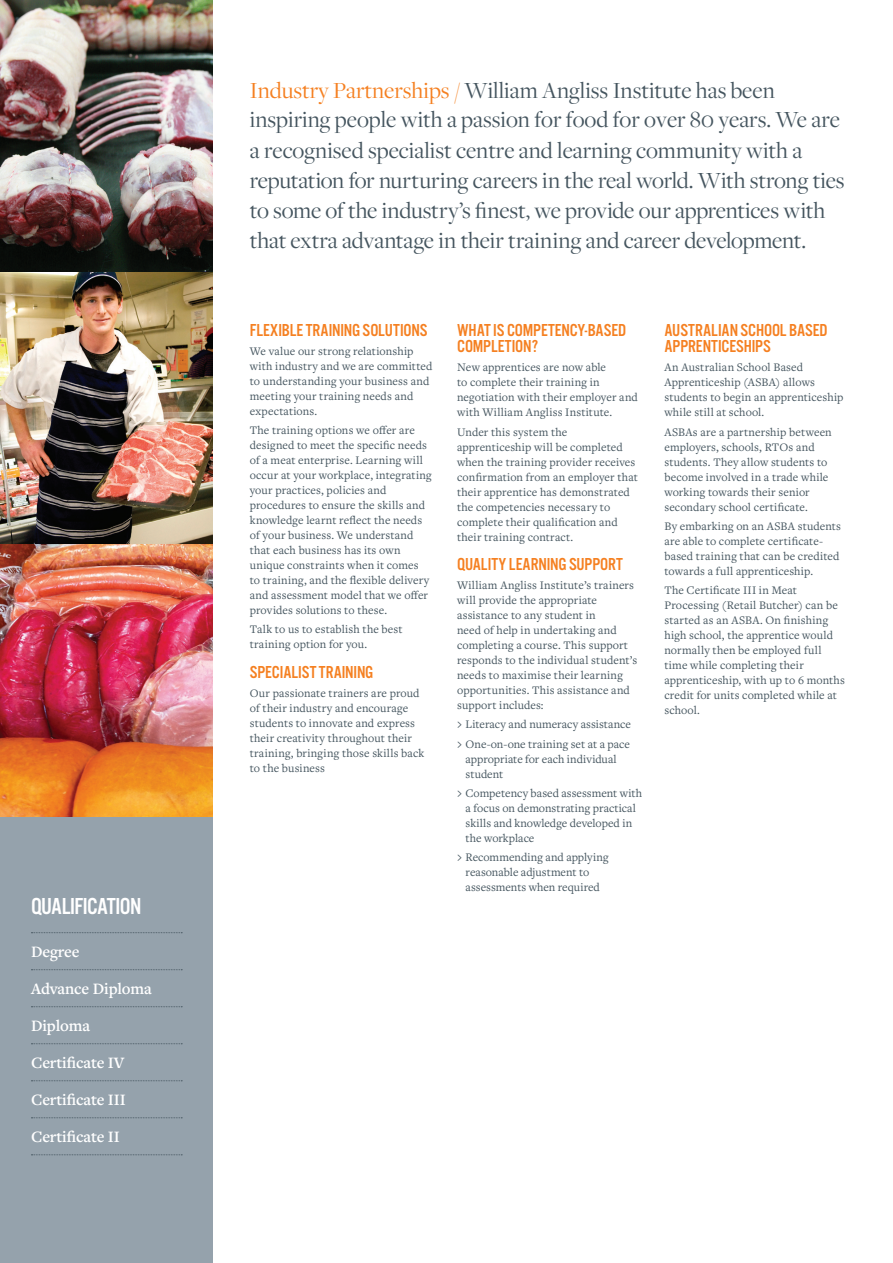
<style>
.page{position:relative;width:893px;height:1263px;background:#fff}
.page>*{position:absolute;margin:0;border:0;box-sizing:border-box;transform-origin:0 0}
.t1{font:24px/30px "Freight Disp Pro";color:#45555f}
.t2{font:24px "Alternate Got No 3 D";letter-spacing:-.025em;color:#fff}
.t3{font:18px/16.5px "Alternate Got No 3 D";color:#f58021}
.t4{font:600 16.5px "Freight Text Pro";letter-spacing:-.01em;color:#fff}
.t5{font:12px/15px "Freight Text Pro";letter-spacing:.01em;color:#45555f}
.s1{color:#f58021}
.s2{font-family:"Chevin";font-weight:300}
</style>
<div class="page">
<div style="left:0;top:0;width:213px;height:1263px;background:#95a2ac"></div>
<img style="left:0;top:0;width:213px;height:816px">
<svg style="left:31px;top:932px;width:151px;height:1px"></svg>
<svg style="left:31px;top:969px;width:151px;height:1px"></svg>
<svg style="left:31px;top:1006px;width:151px;height:1px"></svg>
<svg style="left:31px;top:1043px;width:151px;height:1px"></svg>
<svg style="left:31px;top:1080px;width:151px;height:1px"></svg>
<svg style="left:31px;top:1117px;width:151px;height:1px"></svg>
<svg style="left:31px;top:1154px;width:151px;height:1px"></svg>
<h1 class="t2" style="left:31px;top:894px;width:112px">QUALIFICATION</h1>
<h3 class="t4" style="left:31px;top:941px;width:50px">Degree</h3>
<h3 class="t4" style="left:31px;top:978px;width:122px">Advance Diploma</h3>
<h3 class="t4" style="left:31px;top:1015px;width:61px">Diploma</h3>
<h3 class="t4" style="left:31px;top:1052px;width:95px">Certificate IV</h3>
<h3 class="t4" style="left:31px;top:1089px;width:96px">Certificate III</h3>
<h3 class="t4" style="left:31px;top:1126px;width:90px">Certificate II</h3>
<p class="t1" style="left:250px;top:74px;width:596px"><span class="s1">Industry Partnerships /</span> William Angliss Institute has been inspiring people with a passion for food for over 80 years. We are a recognised specialist centre and learning community with a reputation for nurturing careers in the real world. With strong ties to some of the industry’s finest, we provide our apprentices with that extra advantage in their training and career development.</p>
<h2 class="t3" style="left:250px;top:322px;width:179px">FLEXIBLE TRAINING SOLUTIONS</h2>
<p class="t5" style="left:250px;top:343px;width:184px">We value our strong relationship with industry and we are committed to understanding your business and meeting your training needs and expectations.</p>
<p class="t5" style="left:250px;top:422px;width:183px">The training options we offer are designed to meet the specific needs of a meat enterprise. Learning will occur at your workplace, integrating your practices, policies and procedures to ensure the skills and knowledge learnt reflect the needs of your business. We understand that each business has its own unique constraints when it comes to training, and the flexible delivery and assessment model that we offer provides solutions to these.</p>
<p class="t5" style="left:250px;top:621px;width:154px">Talk to us to establish the best training option for you.</p>
<h2 class="t3" style="left:250px;top:664px;width:125px">SPECIALIST TRAINING</h2>
<p class="t5" style="left:250px;top:685px;width:176px">Our passionate trainers are proud of their industry and encourage students to innovate and express their creativity throughout their training, bringing those skills back to the business</p>
<h2 class="t3" style="left:457px;top:322px;width:171px">WHAT IS COMPETENCY-BASED<br>COMPLETION?</h2>
<p class="t5" style="left:457px;top:359px;width:182px">New apprentices are now able<br>to complete their training in negotiation with their employer and with William Angliss Institute.</p>
<p class="t5" style="left:457px;top:424px;width:182px">Under this system the apprenticeship will be completed when the training provider receives confirmation from an employer that their apprentice has demonstrated the competencies necessary to complete their qualification and their training contract.</p>
<h2 class="t3" style="left:457px;top:556px;width:167px">QUALITY LEARNING SUPPORT</h2>
<p class="t5" style="left:457px;top:577px;width:182px">William Angliss Institute’s trainers will provide the appropriate assistance to any student in<br>need of help in undertaking and completing a course. This support responds to the individual student’s needs to maximise their learning opportunities. This assistance and support includes:</p>
<p class="t5" style="left:457px;top:714px;width:175px;line-height:19.2px"><span class="s2">&gt;</span> Literacy and numeracy assistance <span class="s2">&gt;</span> One-on-one training set at a pace</p>
<p class="t5" style="left:466px;top:751px;width:153px">appropriate for each individual student</p>
<p class="t5" style="left:466px;top:785px;width:178px;text-indent:-9px"><span class="s2">&gt;</span> Competency based assessment with a focus on demonstrating practical skills and knowledge developed in the workplace</p>
<p class="t5" style="left:466px;top:849px;width:144px;text-indent:-9px"><span class="s2">&gt;</span> Recommending and applying reasonable adjustment to assessments when required</p>
<h2 class="t3" style="left:664px;top:322px;width:165px">AUSTRALIAN SCHOOL BASED<br>APPRENTICESHIPS</h2>
<p class="t5" style="left:664px;top:359px;width:180px">An Australian School Based<br>Apprenticeship (ASBA) allows students to begin an apprenticeship while still at school.</p>
<p class="t5" style="left:664px;top:424px;width:169px">ASBAs are a partnership between employers, schools, RTOs and students. They allow students to become involved in a trade while working towards their senior secondary school certificate.</p>
<p class="t5" style="left:664px;top:518px;width:178px">By embarking on an ASBA students are able to complete certificate&shy;based training that can be credited towards a full apprenticeship.</p>
<p class="t5" style="left:664px;top:582px;width:182px">The Certificate III in Meat<br>Processing (Retail Butcher) can be started as an ASBA. On finishing high school, the apprentice would normally then be employed full time while completing their apprenticeship, with up to 6 months credit for units completed while at school.</p>
</div>
